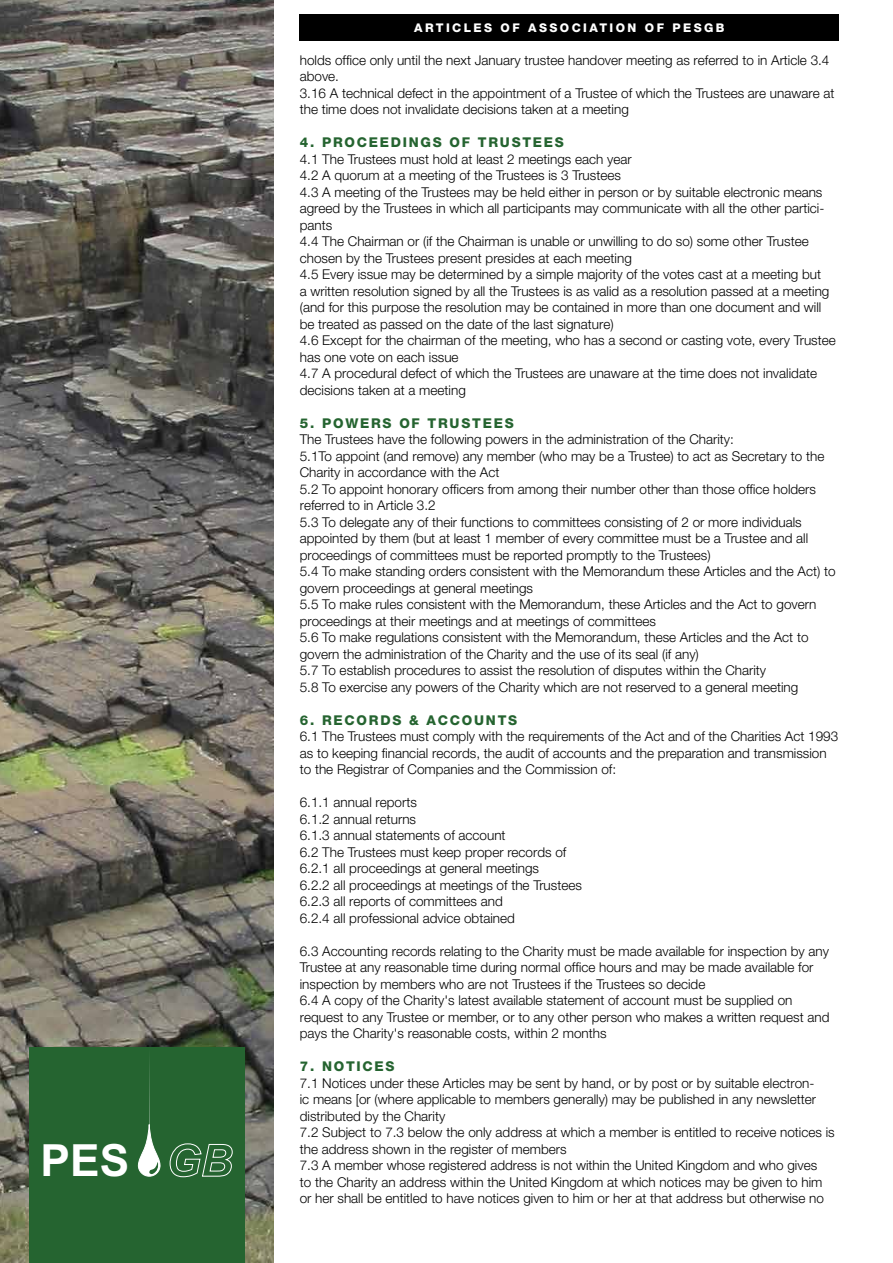
<style>
.page{position:relative;width:893px;height:1263px;background:#fff}
.page>*{position:absolute;margin:0;border:0;box-sizing:border-box;transform-origin:0 0}
.t1{font:700 44.25px "Arial";color:#fff}
.t2{font:300 13.5px/16.5px "Helvetica Neue";color:#000}
.t3{font:800 13.5px "Helvetica Neue";letter-spacing:.13em;color:#256430}
.t4{font:800 12px "Helvetica Neue";letter-spacing:.2em;color:#fff}
</style>
<div class="page">
<img style="left:0;top:0;width:273px;height:1263px">
<div style="left:300px;top:14px;width:539px;height:26px;background:#000"></div>
<div style="left:29px;top:1047px;width:215px;height:216px;background:#256430"></div>
<svg style="left:169px;top:1143px;width:64px;height:34px"></svg>
<hr style="left:149px;top:1047px;width:1px;height:77px;background:#fff">
<svg style="left:138px;top:1124px;width:22px;height:52px"></svg>
<h1 class="t1" style="left:41px;top:1129px;width:90px">PES</h1>
<p class="t4" style="left:414px;top:21px;width:312px">ARTICLES OF ASSOCIATION OF PESGB</p>
<p class="t2" style="left:300px;top:51px;width:536px">holds office only until the next January trustee handover meeting as referred to in Article 3.4 above.<br>3.16 A technical defect in the appointment of a Trustee of which the Trustees are unaware at the time does not invalidate decisions taken at a meeting</p>
<p class="t3" style="left:300px;top:134px;width:266px">4. PROCEEDINGS OF TRUSTEES</p>
<p class="t2" style="left:300px;top:150px;width:537px">4.1 The Trustees must hold at least 2 meetings each year<br>4.2 A quorum at a meeting of the Trustees is 3 Trustees<br>4.3 A meeting of the Trustees may be held either in person or by suitable electronic means agreed by the Trustees in which all participants may communicate with all the other partici&shy;pants<br>4.4 The Chairman or (if the Chairman is unable or unwilling to do so) some other Trustee chosen by the Trustees present presides at each meeting<br>4.5 Every issue may be determined by a simple majority of the votes cast at a meeting but<br>a written resolution signed by all the Trustees is as valid as a resolution passed at a meeting (and for this purpose the resolution may be contained in more than one document and will be treated as passed on the date of the last signature)<br>4.6 Except for the chairman of the meeting, who has a second or casting vote, every Trustee has one vote on each issue<br>4.7 A procedural defect of which the Trustees are unaware at the time does not invalidate decisions taken at a meeting</p>
<p class="t3" style="left:300px;top:415px;width:215px">5. POWERS OF TRUSTEES</p>
<p class="t2" style="left:300px;top:431px;width:537px">The Trustees have the following powers in the administration of the Charity:<br>5.1To appoint (and remove) any member (who may be a Trustee) to act as Secretary to the Charity in accordance with the Act<br>5.2 To appoint honorary officers from among their number other than those office holders referred to in Article 3.2<br>5.3 To delegate any of their functions to committees consisting of 2 or more individuals appointed by them (but at least 1 member of every committee must be a Trustee and all proceedings of committees must be reported promptly to the Trustees)<br>5.4 To make standing orders consistent with the Memorandum these Articles and the Act) to govern proceedings at general meetings<br>5.5 To make rules consistent with the Memorandum, these Articles and the Act to govern proceedings at their meetings and at meetings of committees<br>5.6 To make regulations consistent with the Memorandum, these Articles and the Act to govern the administration of the Charity and the use of its seal (if any)<br>5.7 To establish procedures to assist the resolution of disputes within the Charity<br>5.8 To exercise any powers of the Charity which are not reserved to a general meeting</p>
<p class="t3" style="left:300px;top:712px;width:219px">6. RECORDS &amp; ACCOUNTS</p>
<p class="t2" style="left:300px;top:728px;width:540px">6.1 The Trustees must comply with the requirements of the Act and of the Charities Act 1993 as to keeping financial records, the audit of accounts and the preparation and transmission to the Registrar of Companies and the Commission of:</p>
<p class="t2" style="left:300px;top:794px;width:284px">6.1.1 annual reports<br>6.1.2 annual returns<br>6.1.3 annual statements of account<br>6.2 The Trustees must keep proper records of 6.2.1 all proceedings at general meetings<br>6.2.2 all proceedings at meetings of the Trustees 6.2.3 all reports of committees and<br>6.2.4 all professional advice obtained</p>
<p class="t2" style="left:300px;top:942px;width:531px">6.3 Accounting records relating to the Charity must be made available for inspection by any Trustee at any reasonable time during normal office hours and may be made available for inspection by members who are not Trustees if the Trustees so decide<br>6.4 A copy of the Charity's latest available statement of account must be supplied on request to any Trustee or member, or to any other person who makes a written request and pays the Charity's reasonable costs, within 2 months</p>
<p class="t3" style="left:300px;top:1058px;width:96px">7. NOTICES</p>
<p class="t2" style="left:300px;top:1074px;width:536px">7.1 Notices under these Articles may be sent by hand, or by post or by suitable electron-<br>ic means [or (where applicable to members generally) may be published in any newsletter distributed by the Charity<br>7.2 Subject to 7.3 below the only address at which a member is entitled to receive notices is the address shown in the register of members<br>7.3 A member whose registered address is not within the United Kingdom and who gives<br>to the Charity an address within the United Kingdom at which notices may be given to him or her shall be entitled to have notices given to him or her at that address but otherwise no</p>
</div>
